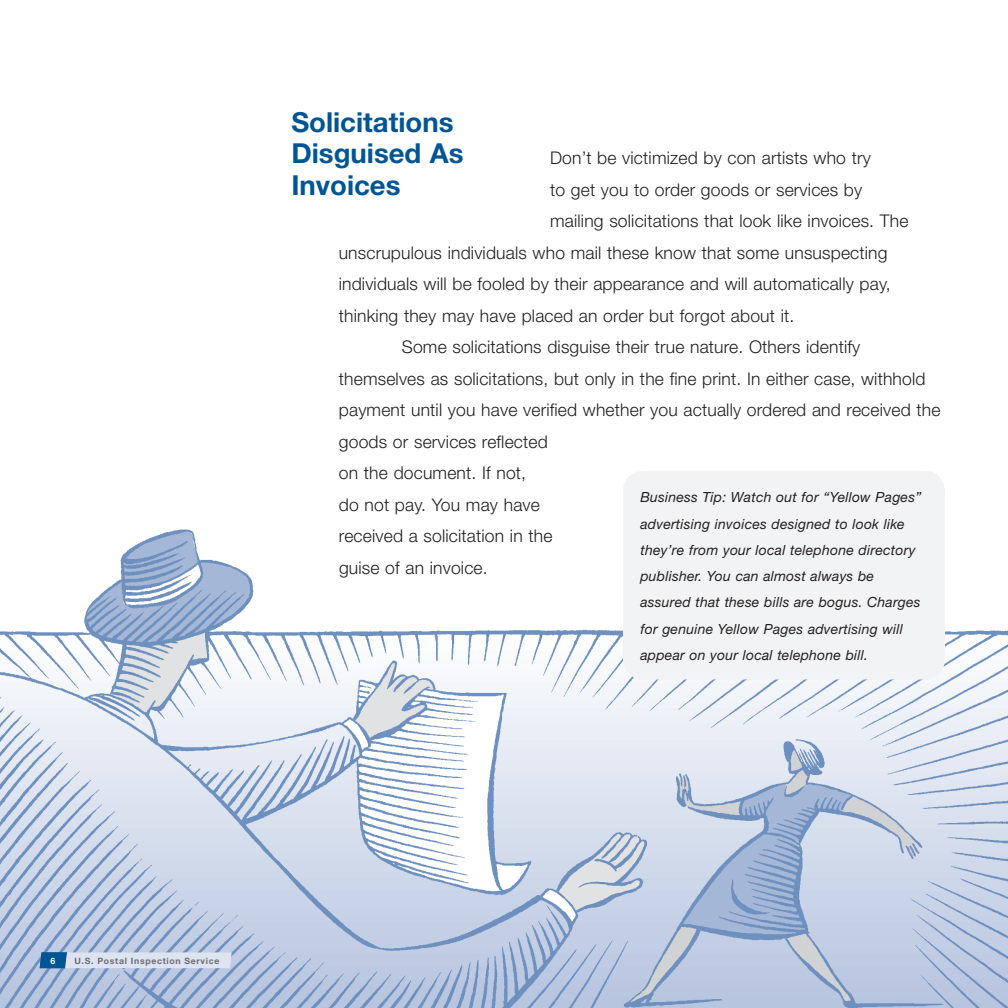
<style>
.page{position:relative;width:1008px;height:1008px;background:#fff}
.page>*{position:absolute;margin:0;border:0;box-sizing:border-box;transform-origin:0 0}
.t1{font:700 27.65px/31.5px "Helvetica Neue";color:#005595}
.t2{font:300 17.5px "Helvetica Neue";letter-spacing:.01em;color:#231f20}
.t3{font:italic 14px/26.2px "Helvetica Neue";letter-spacing:.015em;color:#231f20}
.t4{font:700 8.75px "Helvetica Neue";letter-spacing:.075em;color:#6c6d70}
.t5{font:700 8.75px "Helvetica Neue";color:#fff}
</style>
<div class="page">
<img style="left:0;top:1002px;width:1008px;height:6px">
<div style="left:623px;top:471px;width:322px;height:209px;background:#f2f3f4;border-radius:21px"></div>
<svg style="left:0;top:529px;width:1008px;height:473px"></svg>
<h1 class="t1" style="left:291px;top:106px;width:174px">Solicitations<br>Disguised As<br>Invoices</h1>
<p class="t2" style="left:550px;top:148px;width:322px">Don’t be victimized by con artists who try</p>
<p class="t2" style="left:550px;top:179px;width:314px">to get you to order goods or services by</p>
<p class="t2" style="left:550px;top:211px;width:360px">mailing solicitations that look like invoices. The</p>
<p class="t2" style="left:339px;top:242px;width:550px">unscrupulous individuals who mail these know that some unsuspecting</p>
<p class="t2" style="left:339px;top:274px;width:553px">individuals will be fooled by their appearance and will automatically pay,</p>
<p class="t2" style="left:339px;top:305px;width:457px">thinking they may have placed an order but forgot about it.</p>
<p class="t2" style="left:402px;top:337px;width:460px">Some solicitations disguise their true nature. Others identify</p>
<p class="t2" style="left:339px;top:368px;width:588px">themselves as solicitations, but only in the fine print. In either case, withhold</p>
<p class="t2" style="left:339px;top:400px;width:603px">payment until you have verified whether you actually ordered and received the</p>
<p class="t2" style="left:339px;top:431px;width:210px">goods or services reflected</p>
<p class="t2" style="left:339px;top:463px;width:189px">on the document. If not,</p>
<p class="t2" style="left:339px;top:494px;width:203px">do not pay. You may have</p>
<p class="t2" style="left:339px;top:526px;width:215px">received a solicitation in the</p>
<p class="t2" style="left:339px;top:557px;width:150px">guise of an invoice.</p>
<p class="t3" style="left:640px;top:484px;width:282px">Business Tip: Watch out for “Yellow Pages” advertising invoices designed to look like they’re from your local telephone directory publisher. You can almost always be assured that these bills are bogus. Charges for genuine Yellow Pages advertising will appear on your local telephone bill.</p>
<p class="t5" style="left:51px;top:956px;width:6px">6</p>
<p class="t4" style="left:74px;top:955px;width:147px">U.S. Postal Inspection Service</p>
</div>
